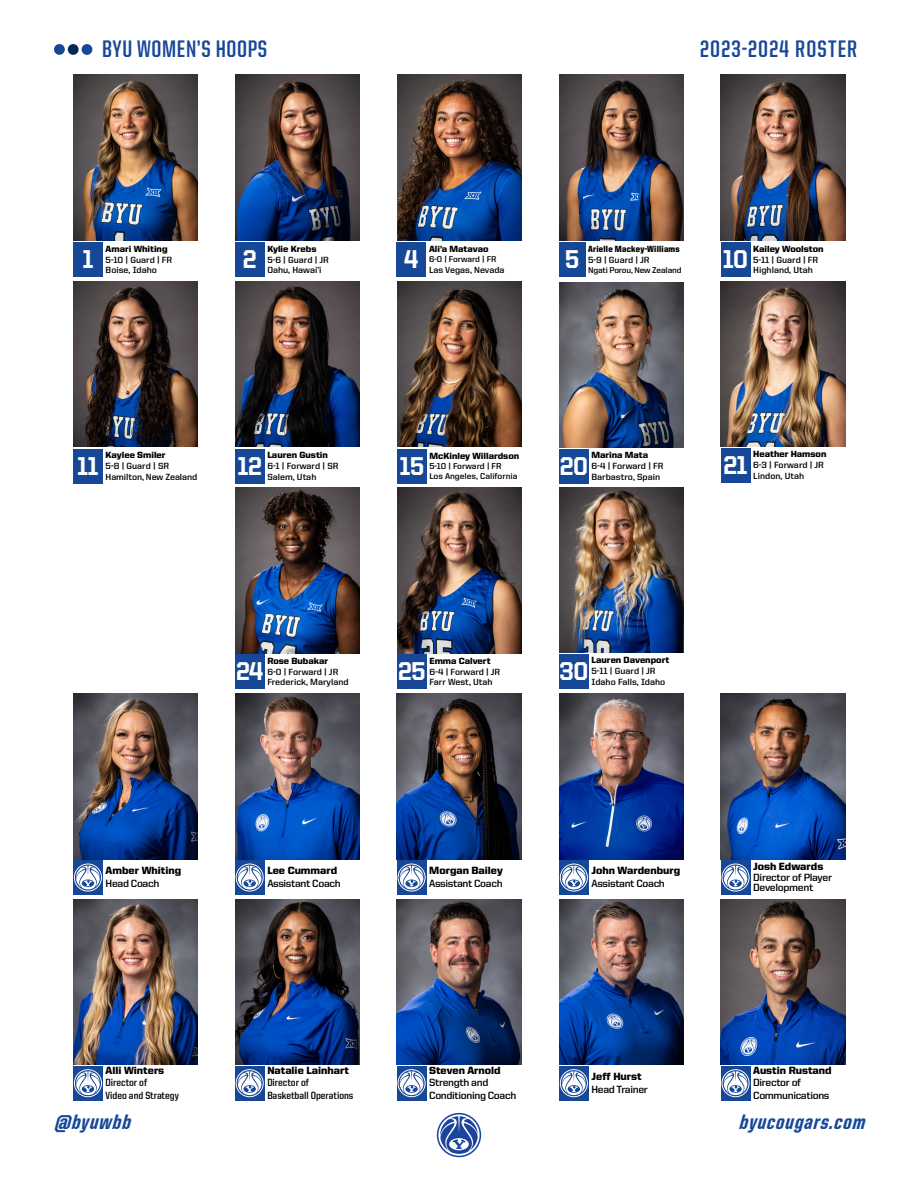
<style>
.page{position:relative;width:918px;height:1188px;background:#fff}
.page>*{position:absolute;margin:0;border:0;box-sizing:border-box;transform-origin:0 0}
.t1{font:800 25.8px "United Sans Reg";letter-spacing:-.025em;color:#fff;scale:.87 1}
.t2{font:700 24px "United Sans Cond";letter-spacing:.025em;color:#174797}
.t3{font:700 24px "United Sans Cond";letter-spacing:.05em;color:#174797}
.t4{font:italic 800 21px "United Sans Cond";color:#174797}
.t5{font:700 10.5px/12.6px "United Sans Reg";letter-spacing:-.035em;color:#000}
.t6{font:900 10.5px "United Sans Reg";color:#000}
.t7{font:700 10.5px/12.6px "United Sans Semi Cond";color:#000}
.t8{font:700 9px/10.8px "United Sans Reg";color:#000}
.t9{font:900 9px "United Sans Reg";color:#000}
.t10{font:900 9px "United Sans Semi Cond";letter-spacing:.025em;color:#000}
.t11{font:700 8.55px/10.2px "United Sans Reg";color:#000}
.t12{font:700 8.4px "United Sans Reg";letter-spacing:-.015em;color:#000}
</style>
<div class="page">
<div style="left:54px;top:44px;width:11px;height:11px;background:#174797;border-radius:50%"></div>
<div style="left:68px;top:44px;width:11px;height:11px;background:#002957;border-radius:50%"></div>
<div style="left:82px;top:44px;width:10px;height:11px;background:#174797;border-radius:50%"></div>
<svg style="left:437px;top:1113px;width:44px;height:44px"></svg>
<img style="left:397px;top:75px;width:124px;height:166px">
<img style="left:397px;top:281px;width:124px;height:166px">
<img style="left:559px;top:487px;width:124px;height:166px">
<img style="left:559px;top:693px;width:124px;height:166px">
<img style="left:721px;top:899px;width:124px;height:166px">
<img style="left:235px;top:281px;width:124px;height:166px">
<img style="left:397px;top:488px;width:124px;height:165px">
<img style="left:397px;top:693px;width:124px;height:166px">
<img style="left:559px;top:899px;width:124px;height:166px">
<img style="left:235px;top:75px;width:124px;height:166px">
<img style="left:73px;top:281px;width:125px;height:166px">
<img style="left:235px;top:488px;width:124px;height:165px">
<img style="left:235px;top:693px;width:124px;height:166px">
<img style="left:397px;top:899px;width:124px;height:166px">
<img style="left:73px;top:75px;width:125px;height:166px">
<img style="left:721px;top:75px;width:124px;height:166px">
<img style="left:73px;top:693px;width:125px;height:166px">
<img style="left:235px;top:899px;width:124px;height:166px">
<img style="left:73px;top:899px;width:125px;height:166px">
<img style="left:559px;top:75px;width:124px;height:166px">
<img style="left:721px;top:281px;width:124px;height:166px">
<img style="left:559px;top:282px;width:124px;height:166px">
<img style="left:721px;top:693px;width:124px;height:166px">
<div style="left:235px;top:655px;width:29px;height:34px;background:#174797"></div>
<div style="left:397px;top:655px;width:29px;height:34px;background:#174797"></div>
<div style="left:559px;top:654px;width:30px;height:34px;background:#174797"></div>
<div style="left:559px;top:449px;width:30px;height:34px;background:#174797"></div>
<div style="left:721px;top:1066px;width:29px;height:34px;background:#174797"></div>
<svg style="left:722px;top:1069px;width:28px;height:28px"></svg>
<div style="left:559px;top:1066px;width:30px;height:34px;background:#174797"></div>
<svg style="left:560px;top:1069px;width:28px;height:28px"></svg>
<div style="left:397px;top:1066px;width:29px;height:34px;background:#174797"></div>
<svg style="left:398px;top:1069px;width:28px;height:28px"></svg>
<div style="left:235px;top:1066px;width:29px;height:34px;background:#174797"></div>
<svg style="left:236px;top:1069px;width:28px;height:28px"></svg>
<div style="left:73px;top:1066px;width:30px;height:34px;background:#174797"></div>
<svg style="left:74px;top:1069px;width:28px;height:28px"></svg>
<div style="left:73px;top:861px;width:30px;height:34px;background:#174797"></div>
<svg style="left:74px;top:864px;width:28px;height:28px"></svg>
<div style="left:235px;top:861px;width:29px;height:34px;background:#174797"></div>
<svg style="left:236px;top:864px;width:28px;height:28px"></svg>
<div style="left:397px;top:861px;width:29px;height:34px;background:#174797"></div>
<svg style="left:398px;top:864px;width:28px;height:28px"></svg>
<div style="left:559px;top:861px;width:30px;height:34px;background:#174797"></div>
<svg style="left:560px;top:864px;width:28px;height:28px"></svg>
<div style="left:721px;top:861px;width:29px;height:34px;background:#174797"></div>
<svg style="left:722px;top:864px;width:28px;height:28px"></svg>
<div style="left:721px;top:448px;width:29px;height:35px;background:#174797"></div>
<div style="left:721px;top:243px;width:29px;height:34px;background:#174797"></div>
<div style="left:73px;top:449px;width:30px;height:34px;background:#174797"></div>
<div style="left:235px;top:449px;width:29px;height:34px;background:#174797"></div>
<div style="left:397px;top:449px;width:29px;height:34px;background:#174797"></div>
<div style="left:397px;top:243px;width:29px;height:34px;background:#174797"></div>
<div style="left:235px;top:243px;width:29px;height:34px;background:#174797"></div>
<div style="left:73px;top:243px;width:30px;height:34px;background:#174797"></div>
<div style="left:559px;top:243px;width:27px;height:34px;background:#174797"></div>
<h2 class="t2" style="left:102px;top:37px;width:166px">BYU WOMEN’S HOOPS</h2>
<h2 class="t3" style="left:700px;top:37px;width:159px">2023-2024 ROSTER</h2>
<p class="t9" style="left:106px;top:244px;width:63px">Amari Whiting</p>
<p class="t8" style="left:106px;top:254px;width:68px">5-10 | Guard | FR<br>Boise, Idaho</p>
<p class="t9" style="left:267px;top:244px;width:51px">Kylie Krebs</p>
<p class="t8" style="left:267px;top:254px;width:63px">5-6 | Guard | JR<br>Oahu, Hawai’i</p>
<p class="t9" style="left:429px;top:244px;width:61px">Ali’a Matavao</p>
<p class="t12" style="left:429px;top:255px;width:69px">6-0 | Forward | FR</p>
<p class="t8" style="left:429px;top:264px;width:77px">Las Vegas, Nevada</p>
<h1 class="t1" style="left:82px;top:245px;width:14px">1</h1>
<h1 class="t1" style="left:243px;top:245px;width:17px">2</h1>
<h1 class="t1" style="left:404px;top:245px;width:18px">4</h1>
<h1 class="t1" style="left:565px;top:245px;width:18px">5</h1>
<p class="t10" style="left:588px;top:244px;width:93px">Arielle Mackey-Williams</p>
<p class="t8" style="left:588px;top:254px;width:63px">5-9 | Guard | JR</p>
<p class="t12" style="left:588px;top:265px;width:95px">Ngati Porou, New Zealand</p>
<p class="t9" style="left:753px;top:244px;width:72px">Kailey Woolston</p>
<p class="t8" style="left:753px;top:254px;width:67px">5-11 | Guard | FR<br>Highland, Utah</p>
<h1 class="t1" style="left:723px;top:245px;width:31px">10</h1>
<p class="t9" style="left:106px;top:450px;width:62px">Kaylee Smiler</p>
<p class="t8" style="left:106px;top:460px;width:93px">5-8 | Guard | SR<br>Hamilton, New Zealand</p>
<p class="t9" style="left:267px;top:450px;width:62px">Lauren Gustin</p>
<p class="t8" style="left:267px;top:460px;width:73px">6-1 | Forward | SR<br>Salem, Utah</p>
<p class="t9" style="left:429px;top:451px;width:91px">McKinley Willardson</p>
<p class="t11" style="left:429px;top:461px;width:90px">5-10 | Forward | FR<br>Los Angeles, California</p>
<h1 class="t1" style="left:77px;top:452px;width:26px">11</h1>
<h1 class="t1" style="left:238px;top:452px;width:29px">12</h1>
<h1 class="t1" style="left:400px;top:452px;width:30px">15</h1>
<p class="t9" style="left:753px;top:449px;width:75px">Heather Hamson</p>
<p class="t8" style="left:753px;top:460px;width:72px">6-3 | Forward | JR<br>Lindon, Utah</p>
<p class="t9" style="left:592px;top:450px;width:58px">Marina Mata</p>
<p class="t8" style="left:592px;top:460px;width:74px">6-4 | Forward | FR<br>Barbastro, Spain</p>
<h1 class="t1" style="left:560px;top:452px;width:34px">20</h1>
<h1 class="t1" style="left:723px;top:451px;width:29px">21</h1>
<p class="t9" style="left:592px;top:655px;width:79px">Lauren Davenport</p>
<p class="t8" style="left:592px;top:665px;width:75px">5-11 | Guard | JR<br>Idaho Falls, Idaho</p>
<p class="t9" style="left:267px;top:656px;width:62px">Rose Bubakar</p>
<p class="t8" style="left:267px;top:666px;width:83px">6-0 | Forward | JR<br>Frederick, Maryland</p>
<p class="t9" style="left:429px;top:656px;width:63px">Emma Calvert</p>
<p class="t8" style="left:429px;top:666px;width:72px">6-4 | Forward | JR<br>Farr West, Utah</p>
<h1 class="t1" style="left:236px;top:657px;width:33px">24</h1>
<h1 class="t1" style="left:398px;top:657px;width:33px">25</h1>
<h1 class="t1" style="left:560px;top:657px;width:35px">30</h1>
<p class="t6" style="left:106px;top:865px;width:77px">Amber Whiting</p>
<p class="t5" style="left:106px;top:877px;width:55px">Head Coach</p>
<p class="t6" style="left:106px;top:1064px;width:60px">Alli Winters</p>
<p class="t7" style="left:106px;top:1076px;width:75px">Director of<br>Video and Strategy</p>
<p class="t6" style="left:267px;top:865px;width:71px">Lee Cummard</p>
<p class="t5" style="left:267px;top:877px;width:75px">Assistant Coach</p>
<p class="t6" style="left:267px;top:1064px;width:83px">Natalie Lainhart</p>
<p class="t7" style="left:267px;top:1076px;width:88px">Director of<br>Basketball Operations</p>
<p class="t6" style="left:429px;top:865px;width:75px">Morgan Bailey</p>
<p class="t5" style="left:429px;top:877px;width:75px">Assistant Coach</p>
<p class="t6" style="left:429px;top:1064px;width:73px">Steven Arnold</p>
<p class="t5" style="left:429px;top:1076px;width:89px">Strength and<br>Conditioning Coach</p>
<p class="t6" style="left:592px;top:865px;width:90px">John Wardenburg</p>
<p class="t5" style="left:592px;top:877px;width:75px">Assistant Coach</p>
<p class="t6" style="left:592px;top:1071px;width:52px">Jeff Hurst</p>
<p class="t5" style="left:592px;top:1083px;width:58px">Head Trainer</p>
<p class="t6" style="left:753px;top:861px;width:72px">Josh Edwards</p>
<p class="t5" style="left:753px;top:872px;width:80px;line-height:10.5px">Director of Player<br>Development</p>
<p class="t6" style="left:753px;top:1064px;width:80px">Austin Rustand</p>
<p class="t5" style="left:753px;top:1076px;width:78px">Director of<br>Communications</p>
<h3 class="t4" style="left:54px;top:1111px;width:83px">@byuwbb</h3>
<h3 class="t4" style="left:738px;top:1111px;width:133px">byucougars.com</h3>
</div>
